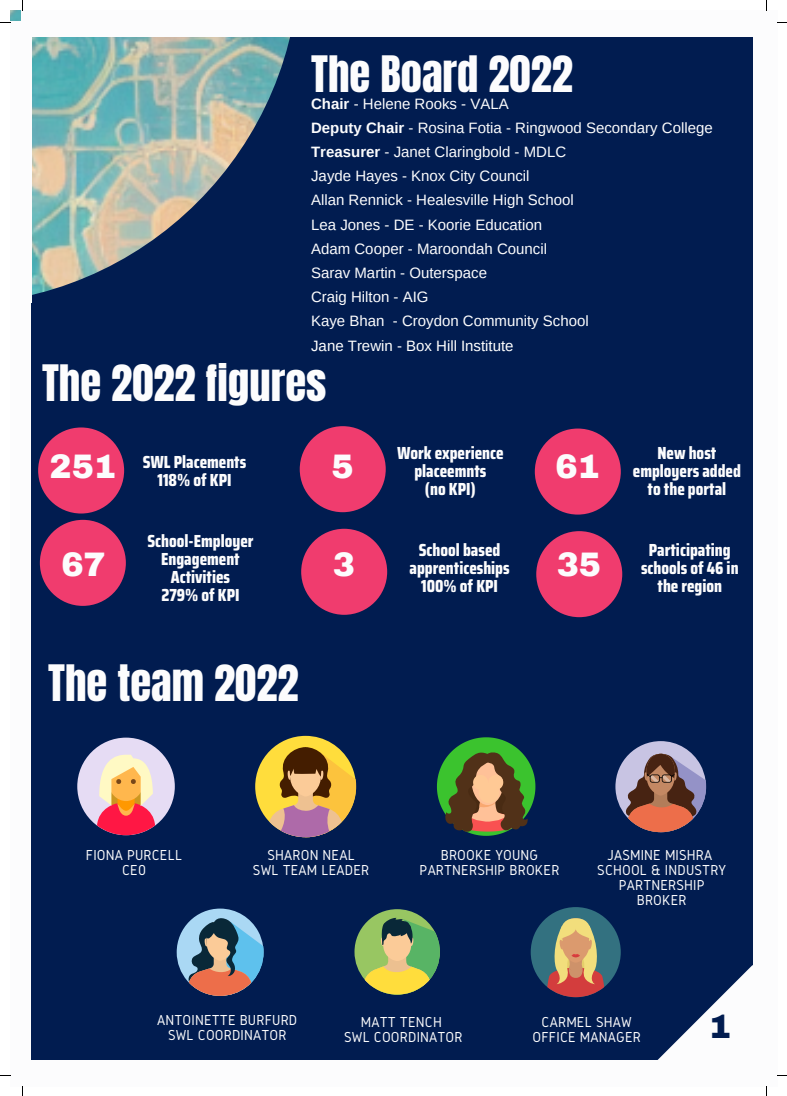
<style>
.page{position:relative;width:787px;height:1096px;background:#fff}
.page>*{position:absolute;margin:0;border:0;box-sizing:border-box;transform-origin:0 0}
.t1{font:42.62px "Anton";color:#fcfcfd}
.t2{font:900 33.25px "Archivo";color:#fcfcfd}
.t3{font:900 33.25px "Archivo";color:#011c50}
.t4{font:800 17.5px/17.9px "Saira Condensed";color:#fcfcfd;text-align:center}
.t5{font:15px "Arimo";color:#fcfcfd}
.t6{font:15px/15px "Gidole";letter-spacing:.01em;color:#fcfcfd;text-align:center}
.t7{font:15px "Arimo";color:#fff}
.s1{font-weight:700}
</style>
<div class="page">
<div style="left:32px;top:37px;width:721px;height:1022px;background:#011c50"></div>
<svg style="left:177px;top:908px;width:87px;height:87px"></svg>
<svg style="left:354px;top:909px;width:86px;height:85px"></svg>
<svg style="left:615px;top:741px;width:91px;height:91px"></svg>
<div style="left:77px;top:737px;width:98px;height:98px;background:#e6dcf4;border-radius:50%"></div>
<svg style="left:97px;top:754px;width:58px;height:81px"></svg>
<svg style="left:255px;top:735px;width:101px;height:102px"></svg>
<div style="left:531px;top:907px;width:90px;height:90px;background:#337180;border-radius:50%"></div>
<svg style="left:547px;top:918px;width:57px;height:79px"></svg>
<img style="left:10px;top:10px;width:280px;height:294px">
<div style="left:38px;top:427px;width:86px;height:86px;background:#f03c6e;border-radius:50%"></div>
<div style="left:40px;top:520px;width:86px;height:86px;background:#f03c6e;border-radius:50%"></div>
<div style="left:535px;top:428px;width:86px;height:86px;background:#f03c6e;border-radius:50%"></div>
<svg style="left:437px;top:737px;width:98px;height:98px"></svg>
<div style="left:536px;top:531px;width:86px;height:86px;background:#f03c6e;border-radius:50%"></div>
<div style="left:300px;top:426px;width:86px;height:86px;background:#f03c6e;border-radius:50%"></div>
<div style="left:301px;top:528px;width:86px;height:86px;background:#f03c6e;border-radius:50%"></div>
<svg style="left:656px;top:965px;width:97px;height:95px"></svg>
<div style="left:10px;top:22px;width:22px;height:280px;background:#fcfcfd"></div>
<div style="left:22px;top:10px;width:289px;height:27px;background:#fcfcfd"></div>
<p class="t1" style="left:311px;top:43px;width:263px">The Board 2022</p>
<p class="t5" style="left:311px;top:95px;width:199px"><span class="s1">Chair</span> - Helene Rooks - VALA</p>
<p class="t5" style="left:311px;top:119px;width:403px"><span class="s1">Deputy Chair</span> - Rosina Fotia - Ringwood Secondary College</p>
<p class="t5" style="left:311px;top:143px;width:257px"><span class="s1">Treasurer</span> - Janet Claringbold - MDLC</p>
<p class="t5" style="left:311px;top:167px;width:220px">Jayde Hayes - Knox City Council</p>
<p class="t5" style="left:311px;top:192px;width:264px">Allan Rennick - Healesville High School</p>
<p class="t5" style="left:311px;top:240px;width:237px">Adam Cooper - Maroondah Council</p>
<p class="t5" style="left:311px;top:216px;width:232px">Lea Jones - DE - Koorie Education</p>
<p class="t5" style="left:311px;top:264px;width:177px">Sarav Martin - Outerspace</p>
<p class="t5" style="left:311px;top:288px;width:119px">Craig Hilton - AIG</p>
<p class="t5" style="left:311px;top:313px;width:279px">Kaye Bhan - Croydon Community School</p>
<p class="t7" style="left:311px;top:337px;width:204px">Jane Trewin - Box Hill Institute</p>
<p class="t1" style="left:42px;top:352px;width:286px">The 2022 figures</p>
<p class="t2" style="left:50px;top:449px;width:68px">251</p>
<p class="t2" style="left:61px;top:547px;width:46px">67</p>
<p class="t4" style="left:143px;top:453px;width:105px">SWL Placements</p>
<p class="t4" style="left:157px;top:471px;width:76px">118% of KPI</p>
<p class="t4" style="left:147px;top:532px;width:108px">School-Employer<br>Engagement<br>Activities</p>
<p class="t4" style="left:161px;top:585px;width:80px">279% of KPI</p>
<p class="t1" style="left:48px;top:652px;width:252px">The team 2022</p>
<p class="t2" style="left:331px;top:449px;width:24px">5</p>
<p class="t4" style="left:397px;top:444px;width:108px">Work experience placeemnts</p>
<p class="t4" style="left:425px;top:479px;width:52px">(no KPI)</p>
<p class="t2" style="left:333px;top:547px;width:24px">3</p>
<p class="t4" style="left:409px;top:541px;width:102px">School based apprenticeships</p>
<p class="t4" style="left:421px;top:576px;width:78px">100% of KPI</p>
<p class="t2" style="left:555px;top:449px;width:46px">61</p>
<p class="t4" style="left:633px;top:444px;width:110px">New host employers added to the portal</p>
<p class="t2" style="left:557px;top:547px;width:46px">35</p>
<p class="t4" style="left:641px;top:541px;width:99px">Participating schools of 46 in the region</p>
<p class="t6" style="left:86px;top:846px;width:98px">FIONA PURCELL</p>
<p class="t6" style="left:122px;top:861px;width:25px">CE0</p>
<p class="t6" style="left:267px;top:846px;width:89px">SHARON NEAL</p>
<p class="t6" style="left:253px;top:861px;width:118px">SWL TEAM LEADER</p>
<p class="t6" style="left:420px;top:846px;width:141px">BROOKE YOUNG<br>PARTNERSHIP BROKER</p>
<p class="t6" style="left:607px;top:846px;width:107px">JASMINE MISHRA</p>
<p class="t6" style="left:597px;top:861px;width:131px">SCHOOL &amp; INDUSTRY<br>PARTNERSHIP<br>BROKER</p>
<p class="t6" style="left:157px;top:1011px;width:142px">ANTOINETTE BURFURD<br>SWL COORDINATOR</p>
<p class="t6" style="left:361px;top:1014px;width:82px">MATT TENCH</p>
<p class="t6" style="left:344px;top:1029px;width:120px">SWL COORDINATOR</p>
<p class="t6" style="left:542px;top:1014px;width:92px">CARMEL SHAW</p>
<p class="t6" style="left:532px;top:1029px;width:110px">OFFICE MANAGER</p>
<p class="t3" style="left:709px;top:1008px;width:24px">1</p>
</div>
